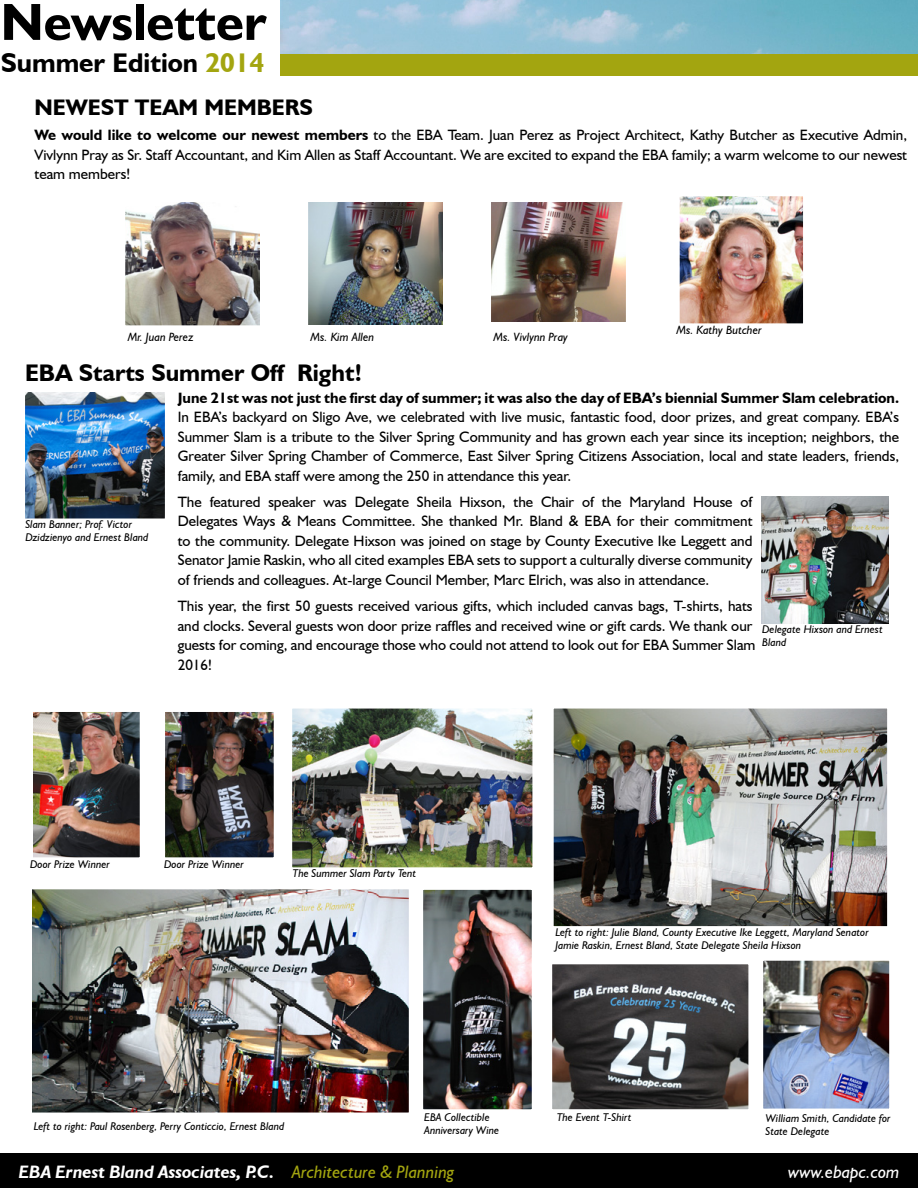
<style>
.page{position:relative;width:918px;height:1188px;background:#fff}
.page>*{position:absolute;margin:0;border:0;box-sizing:border-box;transform-origin:0 0}
.t1{font:700 52.5px "Humanist 521 BT";color:#000}
.t2{font:700 27px "Humanist 521 BT";color:#000}
.t3{font:700 24px "Humanist 521 BT";color:#000}
.t4{font:700 22.5px "Humanist 521 BT";color:#000}
.t5{font:italic 700 18px "Humanist 521 BT";color:#fff}
.t6{font:italic 18px "Humanist 521 BT";color:#fff}
.Project_Description{font:15px/19.5px "Humanist 521 BT";color:#000;text-align:justify}
.t7{font:italic 12px "Humanist 521 BT";color:#000}
.t8{font:italic 11.25px/13.5px "Humanist 521 BT";color:#000}
.s1{color:#a3a510}
.s2{font-weight:700}
.s3{font-weight:400;color:#a3a510}
</style>
<div class="page">
<div style="left:0;top:1153px;width:918px;height:35px;background:#000"></div>
<div style="left:280px;top:54px;width:638px;height:22px;background:#a3a510"></div>
<img style="left:280px;top:0;width:638px;height:54px">
<img style="left:25px;top:392px;width:140px;height:127px">
<img style="left:32px;top:708px;width:858px;height:405px">
<img style="left:761px;top:497px;width:128px;height:127px">
<img style="left:679px;top:196px;width:124px;height:128px">
<img style="left:491px;top:202px;width:135px;height:120px">
<img style="left:308px;top:202px;width:135px;height:123px">
<img style="left:125px;top:202px;width:135px;height:124px">
<p class="t1" style="left:1px;top:-11px;width:267px">Newsletter</p>
<p class="t2" style="left:1px;top:46px;width:265px">Summer Edition <span class="s1">2014</span></p>
<p class="t4" style="left:35px;top:93px;width:280px">NEWEST TEAM MEMBERS</p>
<p class="Project_Description" style="left:35px;top:125px;width:874px"><span class="s2">We would like to welcome our newest members</span> to the EBA Team. Juan Perez as Project Architect, Kathy Butcher as Executive Admin, Vivlynn Pray as Sr. Staff Accountant, and Kim Allen as Staff Accountant. We are excited to expand the EBA family; a warm welcome to our newest team members!</p>
<p class="t7" style="left:128px;top:330px;width:67px">Mr. Juan Perez</p>
<p class="t7" style="left:311px;top:330px;width:65px">Ms. Kim Allen</p>
<p class="t7" style="left:493px;top:330px;width:76px">Ms. Vivlynn Pray</p>
<p class="t3" style="left:25px;top:358px;width:339px">EBA Starts Summer Off Right!</p>
<p class="t7" style="left:676px;top:322px;width:87px">Ms. Kathy Butcher</p>
<p class="t8" style="left:25px;top:517px;width:125px">Slam Banner; Prof. Victor<br>Dzidzienyo and Ernest Bland</p>
<p class="Project_Description" style="left:178px;top:388px;width:723px"><span class="s2">June 21st was not just the first day of summer; it was also the day of EBA’s biennial Summer Slam celebration.<br></span>In EBA’s backyard on Sligo Ave, we celebrated with live music, fantastic food, door prizes, and great company. EBA’s Summer Slam is a tribute to the Silver Spring Community and has grown each year since its inception; neighbors, the Greater Silver Spring Chamber of Commerce, East Silver Spring Citizens Association, local and state leaders, friends, family, and EBA staff were among the 250 in attendance this year.</p>
<p class="Project_Description" style="left:178px;top:492px;width:576px">The featured speaker was Delegate Sheila Hixson, the Chair of the Maryland House of Delegates Ways &amp; Means Committee. She thanked Mr. Bland &amp; EBA for their commitment to the community. Delegate Hixson was joined on stage by County Executive Ike Leggett and Senator Jamie Raskin, who all cited examples EBA sets to support a culturally diverse community of friends and colleagues. At-large Council Member, Marc Elrich, was also in attendance.</p>
<p class="Project_Description" style="left:178px;top:596px;width:579px;text-align:left">This year, the first 50 guests received various gifts, which included canvas bags, T-shirts, hats and clocks. Several guests won door prize raffles and received wine or gift cards. We thank our guests for coming, and encourage those who could not attend to look out for EBA Summer Slam 2016!</p>
<p class="t8" style="left:762px;top:622px;width:122px">Delegate Hixson and Ernest<br>Bland</p>
<p class="t8" style="left:30px;top:857px;width:81px">Door Prize Winner</p>
<p class="t8" style="left:164px;top:857px;width:81px">Door Prize Winner</p>
<p class="t8" style="left:292px;top:866px;width:125px">The Summer Slam Party Tent</p>
<p class="t8" style="left:555px;top:925px;width:315px">Left to right: Julie Bland, County Executive Ike Leggett, Maryland Senator<br>Jamie Raskin, Ernest Bland, State Delegate Sheila Hixson</p>
<p class="t8" style="left:34px;top:1119px;width:252px">Left to right: Paul Rosenberg, Perry Conticcio, Ernest Bland</p>
<p class="t8" style="left:424px;top:1110px;width:77px">EBA Collectible<br>Anniversary Wine</p>
<p class="t8" style="left:557px;top:1110px;width:76px">The Event T-Shirt</p>
<p class="t8" style="left:765px;top:1111px;width:127px">William Smith, Candidate for<br>State Delegate</p>
<p class="t5" style="left:19px;top:1160px;width:437px">EBA Ernest Bland Associates, P.C. <span class="s3">Architecture &amp; Planning</span></p>
<p class="t6" style="left:788px;top:1160px;width:113px">www.ebapc.com</p>
</div>
